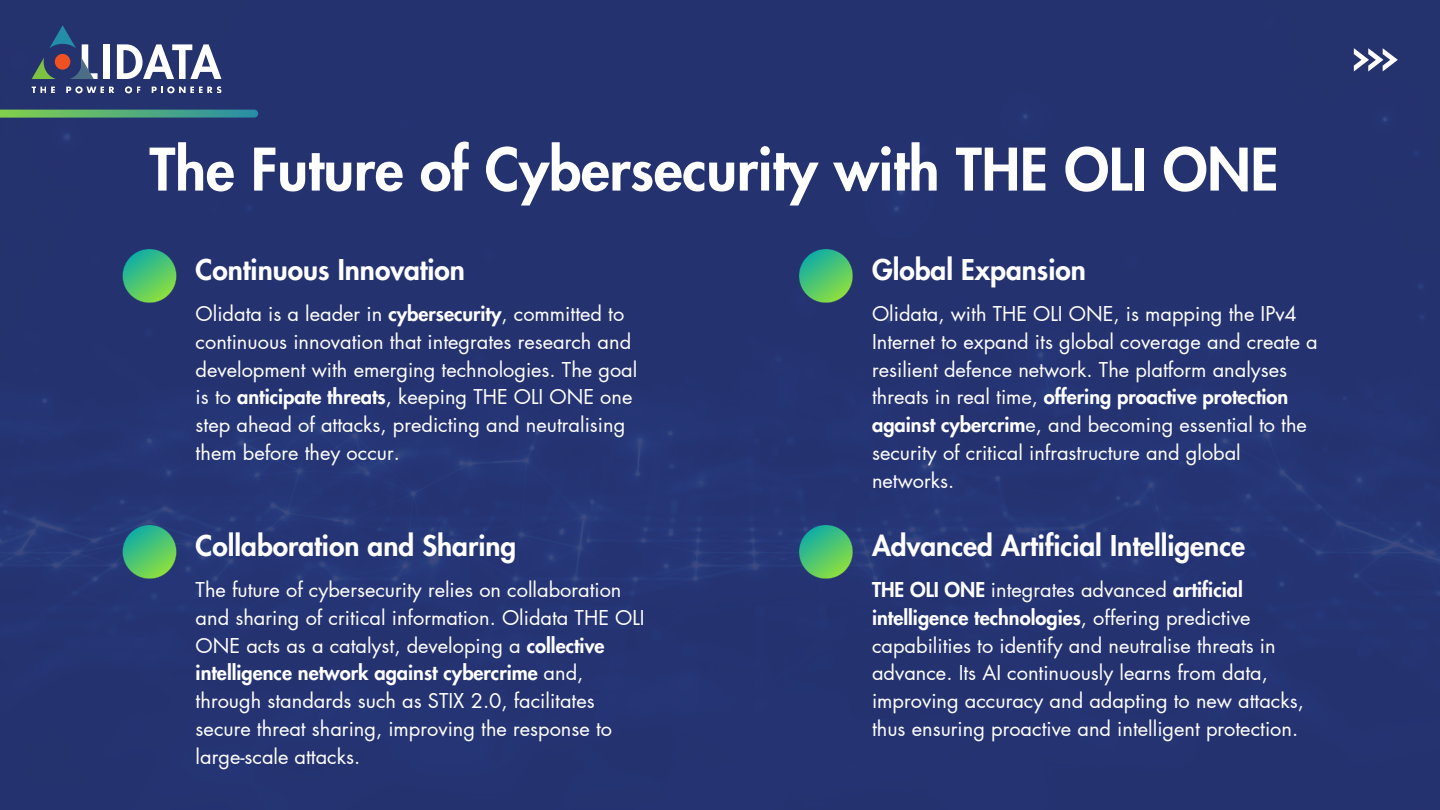
<style>
.page{position:relative;width:1440px;height:810px;background:#243270}
.page>*{position:absolute;margin:0;border:0;box-sizing:border-box;transform-origin:0 0}
.t1{font:800 57px "Futura LT Pro";color:#fff}
.t2{font:800 28px "Futura LT Pro";color:#fff}
.t3{font:20px/27.8px "Futura LT Pro";color:#fff}
.s1{font-weight:800}
</style>
<div class="page">
<svg style="left:1354px;top:48px;width:44px;height:23px"></svg>
<svg style="left:122px;top:249px;width:54px;height:54px;background:#44a470"></svg>
<svg style="left:0;top:110px;width:258px;height:8px;background:#52a778"></svg>
<svg style="left:32px;top:87px;width:23px;height:6px"></svg>
<svg style="left:32px;top:44px;width:66px;height:35px;background:#4e5370"></svg>
<div style="left:103px;top:44px;width:7px;height:35px;background:#fff"></div>
<svg style="left:66px;top:86px;width:48px;height:7px"></svg>
<svg style="left:125px;top:86px;width:15px;height:7px"></svg>
<svg style="left:117px;top:44px;width:104px;height:35px"></svg>
<svg style="left:152px;top:86px;width:69px;height:7px"></svg>
<svg style="left:799px;top:249px;width:54px;height:54px;background:#44a471"></svg>
<svg style="left:122px;top:525px;width:54px;height:54px;background:#45a572"></svg>
<svg style="left:799px;top:525px;width:54px;height:54px;background:#45a572"></svg>
<p class="t1" style="left:150px;top:144px;width:1130px">The Future of Cybersecurity with THE OLI ONE</p>
<p class="t2" style="left:196px;top:257px;width:271px">Continuous Innovation</p>
<p class="t3" style="left:196px;top:301px;width:443px">Olidata is a leader in <span class="s1">cybersecurity</span>, committed to continuous innovation that integrates research and development with emerging technologies. The goal is to <span class="s1">anticipate threats</span>, keeping THE OLI ONE one step ahead of attacks, predicting and neutralising them before they occur.</p>
<p class="t2" style="left:196px;top:533px;width:322px">Collaboration and Sharing</p>
<p class="t3" style="left:196px;top:577px;width:451px">The future of cybersecurity relies on collaboration and sharing of critical information. Olidata THE OLI ONE acts as a catalyst, developing a <span class="s1">collective intelligence network against cybercrime</span> and, through standards such as STIX 2.0, facilitates secure threat sharing, improving the response to large-scale attacks.</p>
<h1 class="t2" style="left:872px;top:257px;width:215px">Global Expansion</h1>
<p class="t3" style="left:872px;top:301px;width:447px">Olidata, with THE OLI ONE, is mapping the IPv4<br>Internet to expand its global coverage and create a resilient defence network. The platform analyses threats in real time, <span class="s1">offering proactive protection against cybercrim</span>e, and becoming essential to the security of critical infrastructure and global networks.</p>
<p class="t2" style="left:872px;top:533px;width:375px">Advanced Artificial Intelligence</p>
<p class="t3" style="left:872px;top:577px;width:433px"><span class="s1">THE OLI ONE</span> integrates advanced <span class="s1">artificial intelligence technologies</span>, offering predictive capabilities to identify and neutralise threats in advance. Its AI continuously learns from data, improving accuracy and adapting to new attacks, thus ensuring proactive and intelligent protection.</p>
</div>
